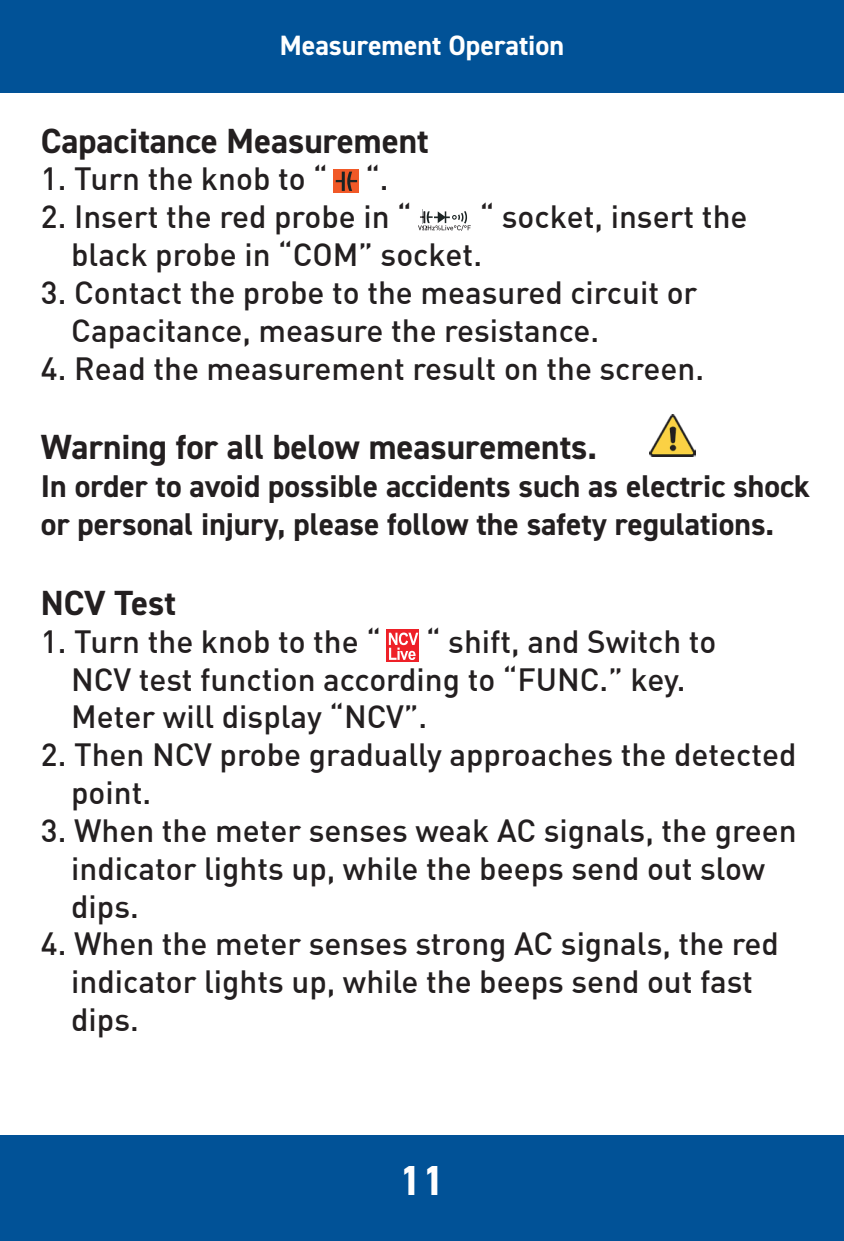
<style>
.page{position:relative;width:844px;height:1241px;background:#fff}
.page>*{position:absolute;margin:0;border:0;box-sizing:border-box;transform-origin:0 0}
.t1{font:700 42px "DIN2014";color:#fff}
.t2{font:700 35px "DIN2014";color:#231f20}
.t3{font:500 31.5px "DIN";color:#231f20}
.t4{font:700 31.5px/37.8px "DIN2014";color:#231f20}
.t5{font:700 28px "DIN2014";color:#fff}
</style>
<div class="page">
<div style="left:0;top:0;width:843px;height:93px;background:#015297"></div>
<div style="left:0;top:1135px;width:843px;height:105px;background:#015297"></div>
<img style="left:649px;top:415px;width:46px;height:42px">
<svg style="left:418px;top:211px;width:52px;height:20px"></svg>
<svg style="left:333px;top:170px;width:25px;height:23px"></svg>
<svg style="left:386px;top:629px;width:32px;height:32px"></svg>
<p class="t5" style="left:279px;top:27px;width:286px">Measurement Operation</p>
<p class="t2" style="left:41px;top:117px;width:389px">Capacitance Measurement</p>
<p class="t3" style="left:41px;top:159px;width:349px">1. Turn the knob to “ “.</p>
<p class="t3" style="left:41px;top:197px;width:372px">2. Insert the red probe in “</p>
<p class="t3" style="left:479px;top:197px;width:269px">“ socket, insert the</p>
<p class="t3" style="left:71px;top:234px;width:412px">black probe in “COM” socket.</p>
<p class="t3" style="left:41px;top:272px;width:657px">3. Contact the probe to the measured circuit or</p>
<p class="t3" style="left:71px;top:310px;width:529px">Capacitance, measure the resistance.</p>
<p class="t3" style="left:41px;top:348px;width:664px">4. Read the measurement result on the screen.</p>
<p class="t2" style="left:41px;top:424px;width:557px">Warning for all below measurements.</p>
<p class="t4" style="left:41px;top:467px;width:770px">In order to avoid possible accidents such as electric shock or personal injury, please follow the safety regulations.</p>
<p class="t2" style="left:41px;top:579px;width:136px">NCV Test</p>
<p class="t3" style="left:41px;top:621px;width:341px">1. Turn the knob to the “</p>
<p class="t3" style="left:426px;top:621px;width:291px">“ shift, and Switch to</p>
<p class="t3" style="left:71px;top:659px;width:615px">NCV test function according to “FUNC.” key.</p>
<p class="t3" style="left:71px;top:696px;width:357px">Meter will display “NCV”.</p>
<p class="t3" style="left:41px;top:734px;width:756px">2. Then NCV probe gradually approaches the detected</p>
<p class="t3" style="left:71px;top:772px;width:82px">point.</p>
<p class="t3" style="left:41px;top:810px;width:757px">3. When the meter senses weak AC signals, the green</p>
<p class="t3" style="left:71px;top:848px;width:695px">indicator lights up, while the beeps send out slow</p>
<p class="t3" style="left:71px;top:885px;width:69px">dips.</p>
<p class="t3" style="left:41px;top:923px;width:739px">4. When the meter senses strong AC signals, the red</p>
<p class="t3" style="left:71px;top:961px;width:683px">indicator lights up, while the beeps send out fast</p>
<p class="t3" style="left:71px;top:999px;width:69px">dips.</p>
<p class="t1" style="left:399px;top:1152px;width:47px">11</p>
</div>
